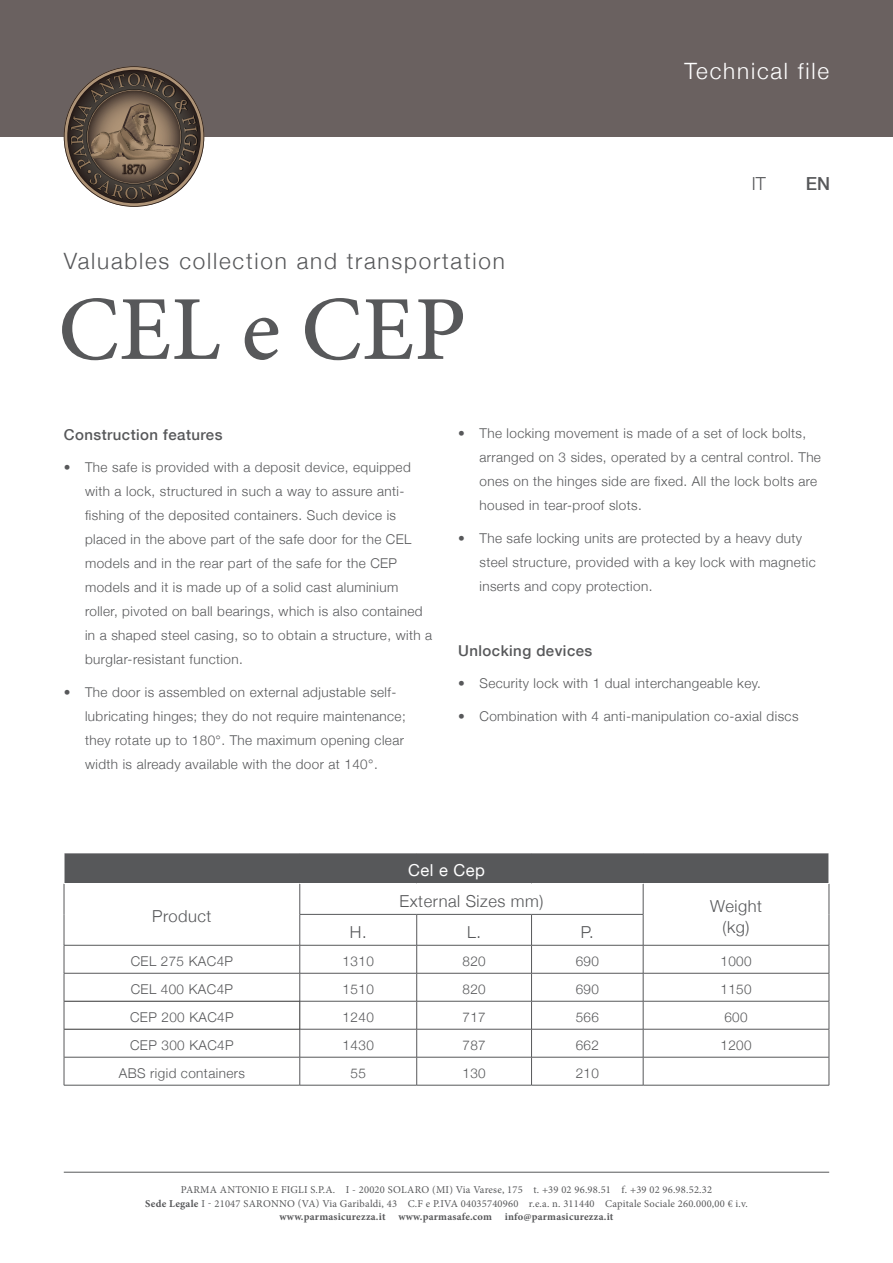
<style>
.page{position:relative;width:893px;height:1263px;background:#fff}
.page>*{position:absolute;margin:0;border:0;box-sizing:border-box;transform-origin:0 0}
.t1{font:500 91.5px "Minion Pro";color:#57585a}
.t2{font:300 22.5px "Helvetica Neue";letter-spacing:.08em;color:#57585a}
.t3{font:300 22.5px "Helvetica Neue";letter-spacing:.08em;color:#fff}
.t4{font:300 18px "Helvetica Neue";color:#57585a}
.t5{font:500 18px "Helvetica Neue";color:#57585a}
.t6{font:300 16.5px "Helvetica Neue";letter-spacing:.03em;color:#57585a}
.t7{font:16.5px "Helvetica Neue";letter-spacing:.03em;color:#fff}
.t8{font:500 15px "Helvetica Neue";letter-spacing:.03em;color:#57585a}
.t9{font:300 13.5px/24px "Helvetica Neue";letter-spacing:.03em;color:#57585a}
.t10{font:10.5px "Minion Pro";letter-spacing:.02em;color:#57585a}
.t11{font:700 10.5px "Minion Pro";letter-spacing:.02em;color:#57585a}
.s1{font-weight:700}
</style>
<div class="page">
<div style="left:0;top:0;width:893px;height:136px;background:#6a6160"></div>
<svg style="left:64px;top:66px;width:140px;height:141px"></svg>
<div style="left:64px;top:853px;width:765px;height:30px;background:#57585a"></div>
<hr style="left:64px;top:884px;width:1px;height:30px;background:#57585a">
<hr style="left:300px;top:884px;width:1px;height:30px;background:#57585a">
<hr style="left:643px;top:884px;width:1px;height:30px;background:#57585a">
<hr style="left:829px;top:884px;width:1px;height:30px;background:#57585a">
<hr style="left:64px;top:914px;width:1px;height:31px;background:#57585a">
<hr style="left:300px;top:914px;width:117px;height:1px;background:#57585a">
<hr style="left:300px;top:915px;width:1px;height:30px;background:#57585a">
<hr style="left:417px;top:914px;width:114px;height:1px;background:#57585a">
<hr style="left:416px;top:915px;width:1px;height:30px;background:#57585a">
<hr style="left:531px;top:914px;width:112px;height:1px;background:#57585a">
<hr style="left:531px;top:915px;width:1px;height:30px;background:#57585a">
<hr style="left:643px;top:915px;width:1px;height:30px;background:#57585a">
<hr style="left:829px;top:914px;width:1px;height:31px;background:#57585a">
<hr style="left:64px;top:945px;width:236px;height:1px;background:#57585a">
<hr style="left:300px;top:945px;width:117px;height:1px;background:#57585a">
<hr style="left:417px;top:945px;width:114px;height:1px;background:#57585a">
<hr style="left:531px;top:945px;width:112px;height:1px;background:#57585a">
<hr style="left:643px;top:945px;width:186px;height:1px;background:#57585a">
<hr style="left:64px;top:973px;width:236px;height:1px;background:#57585a">
<hr style="left:300px;top:973px;width:117px;height:1px;background:#57585a">
<hr style="left:417px;top:973px;width:114px;height:1px;background:#57585a">
<hr style="left:531px;top:973px;width:112px;height:1px;background:#57585a">
<hr style="left:643px;top:973px;width:186px;height:1px;background:#57585a">
<hr style="left:300px;top:1001px;width:117px;height:1px;background:#57585a">
<hr style="left:417px;top:1001px;width:114px;height:1px;background:#57585a">
<hr style="left:531px;top:1001px;width:112px;height:1px;background:#57585a">
<hr style="left:643px;top:1001px;width:186px;height:1px;background:#57585a">
<hr style="left:300px;top:1029px;width:117px;height:1px;background:#57585a">
<hr style="left:417px;top:1029px;width:114px;height:1px;background:#57585a">
<hr style="left:531px;top:1029px;width:112px;height:1px;background:#57585a">
<hr style="left:643px;top:1029px;width:186px;height:1px;background:#57585a">
<svg style="left:64px;top:945px;width:1px;height:140px"></svg>
<svg style="left:416px;top:945px;width:1px;height:140px"></svg>
<svg style="left:531px;top:945px;width:1px;height:140px"></svg>
<svg style="left:643px;top:945px;width:1px;height:140px"></svg>
<svg style="left:829px;top:945px;width:1px;height:140px"></svg>
<hr style="left:64px;top:1057px;width:236px;height:1px;background:#57585a">
<hr style="left:300px;top:1057px;width:117px;height:1px;background:#57585a">
<hr style="left:417px;top:1057px;width:114px;height:1px;background:#57585a">
<hr style="left:531px;top:1057px;width:112px;height:1px;background:#57585a">
<hr style="left:643px;top:1057px;width:186px;height:1px;background:#57585a">
<hr style="left:64px;top:1085px;width:236px;height:1px;background:#57585a">
<hr style="left:300px;top:1085px;width:117px;height:1px;background:#57585a">
<hr style="left:417px;top:1085px;width:114px;height:1px;background:#57585a">
<hr style="left:531px;top:1085px;width:112px;height:1px;background:#57585a">
<hr style="left:643px;top:1085px;width:186px;height:1px;background:#57585a">
<hr style="left:64px;top:1001px;width:236px;height:1px;background:#333">
<svg style="left:300px;top:945px;width:1px;height:140px"></svg>
<hr style="left:64px;top:1029px;width:236px;height:1px;background:#333">
<hr style="left:64px;top:853px;width:1px;height:30px;background:#fff">
<hr style="left:64px;top:1172px;width:765px;height:1px;background:#57585a">
<p class="t3" style="left:684px;top:53px;width:146px">Technical file</p>
<p class="t2" style="left:64px;top:243px;width:442px">Valuables collection and transportation</p>
<p class="t1" style="left:58px;top:268px;width:410px">CEL e CEP</p>
<p class="t4" style="left:752px;top:169px;width:16px">IT</p>
<p class="t5" style="left:806px;top:169px;width:26px">EN</p>
<p class="t8" style="left:64px;top:422px;width:160px">Construction features</p>
<p class="t9" style="left:85px;top:454px;width:349px;text-indent:-21px">• The safe is provided with a deposit device, equipped with a lock, structured in such a way to assure anti&shy;fishing of the deposited containers. Such device is placed in the above part of the safe door for the CEL models and in the rear part of the safe for the CEP models and it is made up of a solid cast aluminium roller, pivoted on ball bearings, which is also contained in a shaped steel casing, so to obtain a structure, with a burglar-resistant function.</p>
<p class="t9" style="left:85px;top:679px;width:322px;text-indent:-21px">• The door is assembled on external adjustable self&shy;lubricating hinges; they do not require maintenance; they rotate up to 180°. The maximum opening clear width is already available with the door at 140°.</p>
<p class="t9" style="left:479px;top:421px;width:343px;text-indent:-21px">• The locking movement is made of a set of lock bolts, arranged on 3 sides, operated by a central control. The ones on the hinges side are fixed. All the lock bolts are housed in tear-proof slots.</p>
<p class="t9" style="left:479px;top:525px;width:338px;text-indent:-21px">• The safe locking units are protected by a heavy duty steel structure, provided with a key lock with magnetic inserts and copy protection.</p>
<p class="t8" style="left:458px;top:638px;width:136px">Unlocking devices</p>
<p class="t9" style="left:458px;top:671px;width:304px">• Security lock with 1 dual interchangeable key.</p>
<p class="t9" style="left:458px;top:703px;width:342px">• Combination with 4 anti-manipulation co-axial discs</p>
<p class="t6" style="left:152px;top:903px;width:61px">Product</p>
<p class="t7" style="left:408px;top:856px;width:78px">Cel e Cep</p>
<p class="t6" style="left:400px;top:888px;width:145px">External Sizes mm)</p>
<p class="t6" style="left:710px;top:893px;width:53px">Weight</p>
<p class="t6" style="left:350px;top:918px;width:18px">H.</p>
<p class="t6" style="left:723px;top:914px;width:28px">(kg)</p>
<p class="t6" style="left:467px;top:918px;width:15px">L.</p>
<p class="t6" style="left:581px;top:918px;width:14px">P.</p>
<p class="t9" style="left:131px;top:948px;width:104px">CEL 275 KAC4P</p>
<p class="t9" style="left:343px;top:948px;width:33px">1310</p>
<p class="t9" style="left:462px;top:948px;width:25px">820</p>
<p class="t9" style="left:576px;top:948px;width:25px">690</p>
<p class="t9" style="left:720px;top:948px;width:33px">1000</p>
<p class="t9" style="left:131px;top:976px;width:104px">CEL 400 KAC4P</p>
<p class="t9" style="left:343px;top:976px;width:33px">1510</p>
<p class="t9" style="left:462px;top:976px;width:25px">820</p>
<p class="t9" style="left:576px;top:976px;width:25px">690</p>
<p class="t9" style="left:720px;top:976px;width:33px">1150</p>
<p class="t9" style="left:130px;top:1004px;width:105px">CEP 200 KAC4P</p>
<p class="t9" style="left:343px;top:1004px;width:33px">1240</p>
<p class="t9" style="left:462px;top:1004px;width:25px">717</p>
<p class="t9" style="left:576px;top:1004px;width:25px">566</p>
<p class="t9" style="left:724px;top:1004px;width:25px">600</p>
<p class="t9" style="left:130px;top:1032px;width:105px">CEP 300 KAC4P</p>
<p class="t9" style="left:343px;top:1032px;width:33px">1430</p>
<p class="t9" style="left:462px;top:1032px;width:25px">787</p>
<p class="t9" style="left:576px;top:1032px;width:25px">662</p>
<p class="t9" style="left:720px;top:1032px;width:33px">1200</p>
<p class="t9" style="left:119px;top:1060px;width:127px">ABS rigid containers</p>
<p class="t9" style="left:351px;top:1060px;width:17px">55</p>
<p class="t9" style="left:462px;top:1060px;width:25px">130</p>
<p class="t9" style="left:576px;top:1060px;width:25px">210</p>
<p class="t10" style="left:181px;top:1183px;width:533px">PARMA ANTONIO E FIGLI S.P.A. I - 20020 SOLARO (MI) Via Varese, 175 t. +39 02 96.98.51 f. +39 02 96.98.52.32</p>
<p class="t10" style="left:145px;top:1196px;width:604px"><span class="s1">Sede Legale</span> I - 21047 SARONNO (VA) Via Garibaldi, 43 C.F e P.IVA 04035740960 r.e.a. n. 311440 Capitale Sociale 260.000,00 € i.v.</p>
<p class="t11" style="left:279px;top:1210px;width:336px">www.parmasicurezza.it www.parmasafe.com info@parmasicurezza.it</p>
</div>
